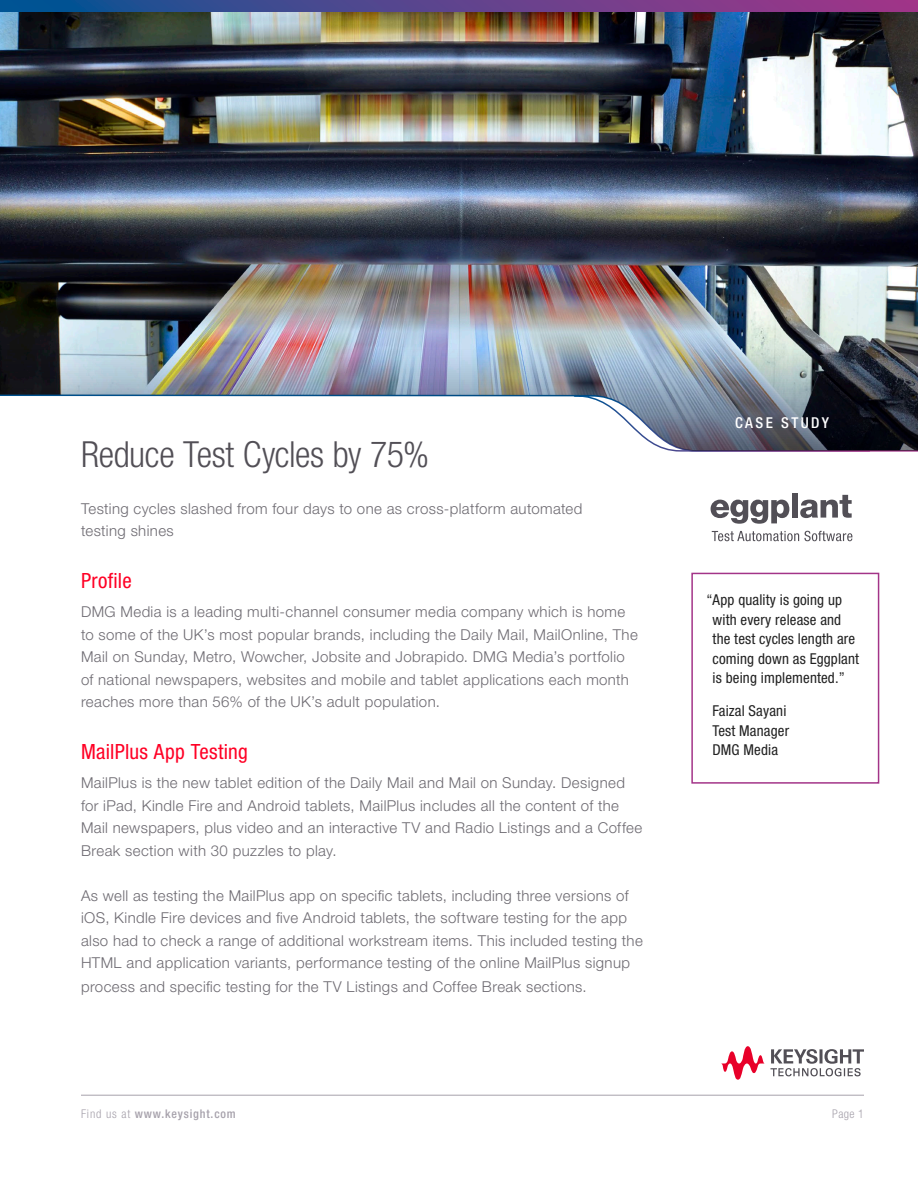
<style>
.page{position:relative;width:918px;height:1188px;background:#fff}
.page>*{position:absolute;margin:0;border:0;box-sizing:border-box;transform-origin:0 0}
.t1{font:300 condensed 36px "Helvetica Neue LT Std";letter-spacing:-.01em;color:#524f56}
.t2{font:condensed 21px "Helvetica Neue LT Std";letter-spacing:.015em;color:#ff0025}
.t3{font:300 15px/22.5px "Helvetica Neue LT Std";letter-spacing:.025em;color:#6d6a71}
.t4{font:condensed 15px/19.5px "Helvetica Neue LT Std";letter-spacing:.01em;color:#212121}
.t5{font:500 condensed 15px "Helvetica Neue LT Std";letter-spacing:.16em;color:#fff}
.t6{font:500 condensed 12px "Helvetica Neue LT Std";letter-spacing:.07em;color:#a6a1ab}
.t7{font:300 condensed 12px "Helvetica Neue LT Std";color:#a6a1ab}
.s1{font-weight:300}
</style>
<div class="page">
<hr style="left:81px;top:1095px;width:783px;height:1px;background:#a6a1ab">
<svg style="left:721px;top:1046px;width:143px;height:34px"></svg>
<img style="left:0;top:12px;width:918px;height:440px">
<img style="left:0;top:341px;width:918px;height:110px">
<div style="left:691px;top:573px;width:188px;height:211px;border:2px solid #a33488"></div>
<svg style="left:0;top:0;width:918px;height:12px;background:#59448d"></svg>
<svg style="left:711px;top:500px;width:78px;height:24px"></svg>
<div style="left:792px;top:494px;width:6px;height:24px;background:#524f56"></div>
<svg style="left:800px;top:495px;width:52px;height:23px"></svg>
<svg style="left:712px;top:531px;width:140px;height:10px"></svg>
<h1 class="t1" style="left:81px;top:434px;width:350px">Reduce Test Cycles by 75%</h1>
<p class="t3" style="left:81px;top:497px;width:503px">Testing cycles slashed from four days to one as cross-platform automated testing shines</p>
<h2 class="t2" style="left:81px;top:568px;width:52px">Profile</h2>
<p class="t3" style="left:81px;top:600px;width:558px">DMG Media is a leading multi-channel consumer media company which is home to some of the UK’s most popular brands, including the Daily Mail, MailOnline, The Mail on Sunday, Metro, Wowcher, Jobsite and Jobrapido. DMG Media’s portfolio of national newspapers, websites and mobile and tablet applications each month reaches more than 56% of the UK’s adult population.</p>
<h2 class="t2" style="left:81px;top:739px;width:168px">MailPlus App Testing</h2>
<p class="t3" style="left:81px;top:771px;width:563px">MailPlus is the new tablet edition of the Daily Mail and Mail on Sunday. Designed for iPad, Kindle Fire and Android tablets, MailPlus includes all the content of the Mail newspapers, plus video and an interactive TV and Radio Listings and a Coffee Break section with 30 puzzles to play.</p>
<p class="t3" style="left:81px;top:884px;width:563px">As well as testing the MailPlus app on specific tablets, including three versions of iOS, Kindle Fire devices and five Android tablets, the software testing for the app also had to check a range of additional workstream items. This included testing the HTML and application variants, performance testing of the online MailPlus signup</p>
<p class="t3" style="left:81px;top:975px;width:507px">process and specific testing for the TV Listings and Coffee Break sections.</p>
<p class="t5" style="left:735px;top:413px;width:95px">CASE STUDY</p>
<p class="t4" style="left:713px;top:590px;width:148px;text-indent:-6px">“App quality is going up with every release and the test cycles length are coming down as Eggplant is being implemented.”</p>
<p class="t4" style="left:712px;top:701px;width:78px">Faizal Sayani<br>Test Manager<br>DMG Media</p>
<p class="t6" style="left:81px;top:1106px;width:156px"><span class="s1">Find us at</span> www.keysight.com</p>
<p class="t7" style="left:832px;top:1107px;width:33px">Page 1</p>
</div>
